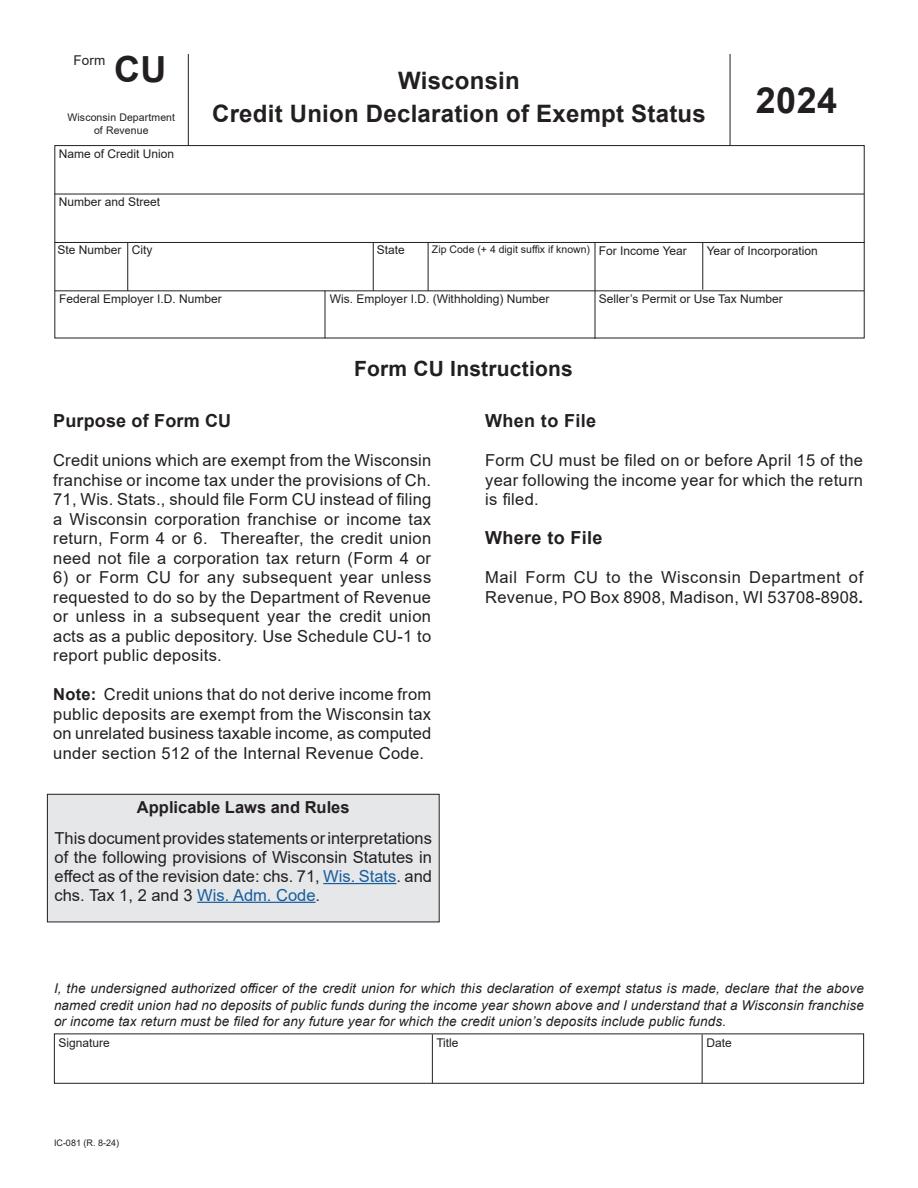
<style>
.page{position:relative;width:918px;height:1188px;background:#fff}
.page>*{position:absolute;margin:0;border:0;box-sizing:border-box;transform-origin:0 0}
.t1{font:700 36px "Arial";letter-spacing:.01em;color:#231f20}
.t2{font:700 24px "Arial";letter-spacing:.01em;color:#231f20}
.t3{font:700 21px "Arial";letter-spacing:.01em;color:#231f20}
.t4{font:700 18px "Arial";letter-spacing:.02em;color:#231f20}
.t5{font:16.5px/19.5px "Arial";letter-spacing:.02em;color:#231f20;text-align:justify}
.t6{font:700 16.5px "Arial";color:#231f20}
.t7{font:italic 13.5px/16.5px "Arial";letter-spacing:.01em;color:#231f20;text-align:justify}
.t8{font:13.5px "Arial";color:#231f20}
.t9{font:12px "Arial";color:#231f20}
.t10{font:10.5px "Arial";letter-spacing:.01em;color:#231f20}
.t11{font:9px "Arial";color:#231f20}
.s1{font-weight:700}
.s2{color:#175d9e}
</style>
<div class="page">
<hr style="left:188px;top:54px;width:1px;height:92px;background:#231f20">
<hr style="left:730px;top:54px;width:1px;height:92px;background:#231f20">
<hr style="left:432px;top:1034px;width:1px;height:49px;background:#231f20">
<hr style="left:702px;top:1034px;width:1px;height:49px;background:#231f20">
<div style="left:54px;top:1034px;width:810px;height:50px;border:1px solid #231f20"></div>
<hr style="left:54px;top:194px;width:810px;height:1px;background:#231f20">
<hr style="left:55px;top:242px;width:810px;height:1px;background:#231f20">
<hr style="left:55px;top:290px;width:809px;height:1px;background:#231f20">
<hr style="left:702px;top:243px;width:1px;height:47px;background:#231f20">
<div style="left:54px;top:145px;width:811px;height:193px;border:1px solid #231f20"></div>
<hr style="left:325px;top:291px;width:1px;height:47px;background:#231f20">
<hr style="left:595px;top:243px;width:1px;height:96px;background:#231f20">
<hr style="left:127px;top:242px;width:1px;height:49px;background:#231f20">
<hr style="left:428px;top:242px;width:1px;height:49px;background:#231f20">
<hr style="left:373px;top:243px;width:1px;height:48px;background:#231f20">
<div style="left:47px;top:794px;width:392px;height:128px;background:#e6e7e9"></div>
<hr style="left:323px;top:883px;width:73px;height:1px;background:#175d9e">
<hr style="left:197px;top:902px;width:119px;height:1px;background:#175d9e">
<div style="left:47px;top:794px;width:393px;height:128px;border:1px solid #231f20"></div>
<p class="t8" style="left:74px;top:51px;width:33px">Form</p>
<p class="t1" style="left:114px;top:44px;width:54px">CU</p>
<p class="t10" style="left:68px;top:110px;width:109px">Wisconsin Department</p>
<p class="t10" style="left:94px;top:123px;width:56px">of Revenue</p>
<p class="t9" style="left:59px;top:146px;width:117px">Name of Credit Union</p>
<p class="t9" style="left:59px;top:193px;width:103px">Number and Street</p>
<p class="t2" style="left:398px;top:63px;width:123px">Wisconsin</p>
<p class="t2" style="left:212px;top:96px;width:495px">Credit Union Declaration of Exempt Status</p>
<p class="t1" style="left:756px;top:75px;width:83px">2024</p>
<p class="t9" style="left:57px;top:242px;width:66px">Ste Number</p>
<p class="t9" style="left:132px;top:242px;width:22px">City</p>
<p class="t9" style="left:377px;top:242px;width:30px">State</p>
<p class="t10" style="left:432px;top:242px;width:160px">Zip Code (+ 4 digit suffix if known)</p>
<p class="t9" style="left:599px;top:242px;width:90px">For Income Year</p>
<p class="t9" style="left:707px;top:242px;width:112px">Year of Incorporation</p>
<p class="t9" style="left:59px;top:290px;width:164px">Federal Employer I.D. Number</p>
<p class="t9" style="left:330px;top:290px;width:221px">Wis. Employer I.D. (Withholding) Number</p>
<p class="t9" style="left:599px;top:290px;width:186px">Seller’s Permit or Use Tax Number</p>
<p class="t3" style="left:354px;top:354px;width:220px">Form CU Instructions</p>
<p class="t4" style="left:53px;top:408px;width:180px">Purpose of Form CU</p>
<p class="t5" style="left:53px;top:451px;width:380px">Credit unions which are exempt from the Wisconsin franchise or income tax under the provisions of Ch.<br>71, Wis. Stats., should file Form CU instead of filing a Wisconsin corporation franchise or income tax return, Form 4 or 6. Thereafter, the credit union need not file a corporation tax return (Form 4 or</p>
<p class="t5" style="left:53px;top:568px;width:380px">6) or Form CU for any subsequent year unless requested to do so by the Department of Revenue or unless in a subsequent year the credit union acts as a public depository. Use Schedule CU-1 to report public deposits.</p>
<p class="t5" style="left:53px;top:685px;width:380px"><span class="s1">Note:</span> Credit unions that do not derive income from public deposits are exempt from the Wisconsin tax on unrelated business taxable income, as computed under section 512 of the Internal Revenue Code.</p>
<p class="t6" style="left:137px;top:796px;width:214px">Applicable Laws and Rules</p>
<p class="t5" style="left:55px;top:829px;width:379px;line-height:18.8px">This document provides statements or interpretations of the following provisions of Wisconsin Statutes in effect as of the revision date: chs. 71, <span class="s2">Wis. Stats</span>. and chs. Tax 1, 2 and 3 <span class="s2">Wis. Adm. Code</span>.</p>
<p class="t4" style="left:485px;top:408px;width:112px">When to File</p>
<p class="t5" style="left:485px;top:451px;width:379px">Form CU must be filed on or before April 15 of the year following the income year for which the return is filed.</p>
<p class="t4" style="left:485px;top:525px;width:119px">Where to File</p>
<p class="t5" style="left:485px;top:568px;width:380px">Mail Form CU to the Wisconsin Department of<br>Revenue, PO Box 8908, Madison, WI 53708-8908<span class="s1">.</span></p>
<p class="t7" style="left:54px;top:980px;width:811px">I, the undersigned authorized officer of the credit union for which this declaration of exempt status is made, declare that the above named credit union had no deposits of public funds during the income year shown above and I understand that a Wisconsin franchise or income tax return must be filed for any future year for which the credit union’s deposits include public funds.</p>
<p class="t9" style="left:58px;top:1034px;width:53px">Signature</p>
<p class="t9" style="left:436px;top:1034px;width:24px">Title</p>
<p class="t9" style="left:706px;top:1034px;width:27px">Date</p>
<p class="t11" style="left:54px;top:1137px;width:67px">IC-081 (R. 8-24)</p>
</div>
